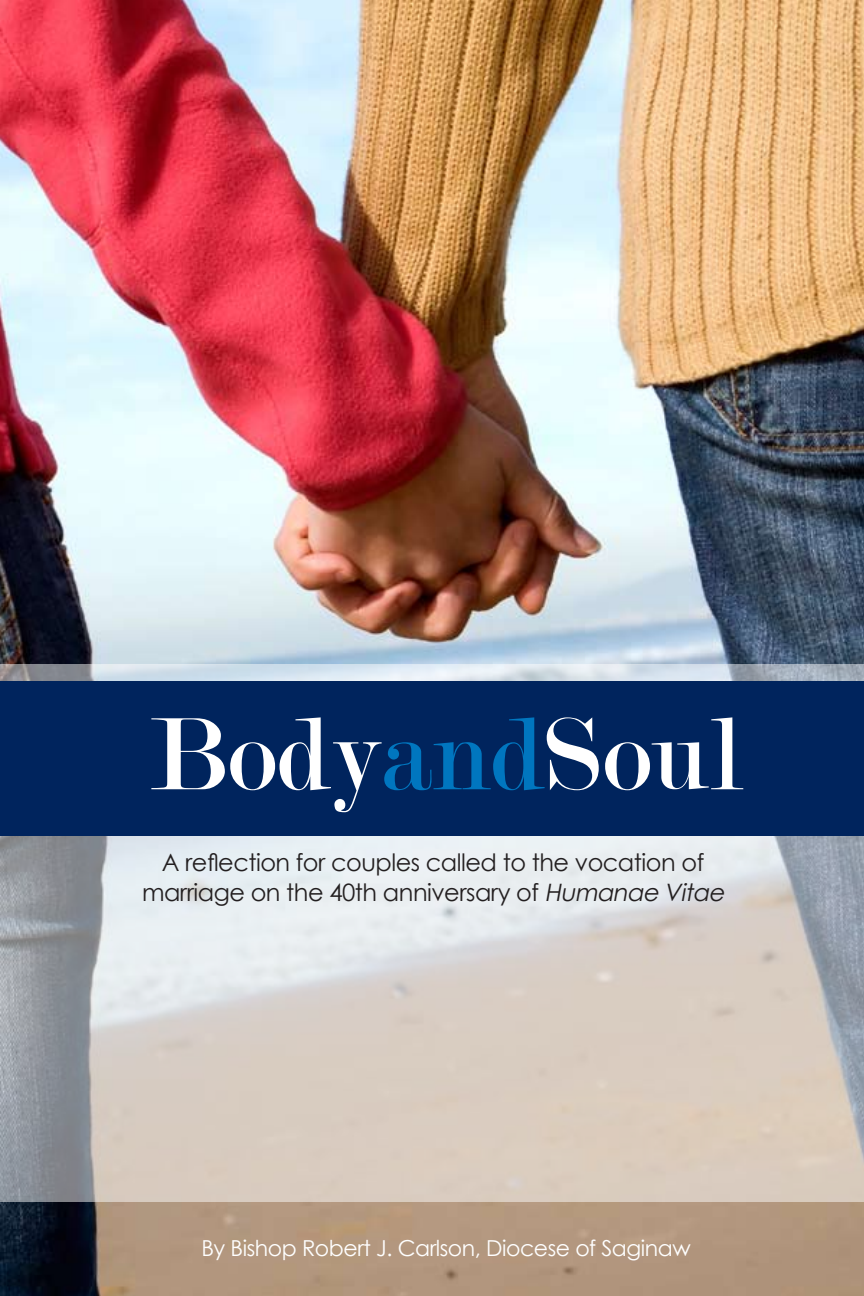
<style>
.page{position:relative;width:864px;height:1296px;background:#fff}
.page>*{position:absolute;margin:0;border:0;box-sizing:border-box;transform-origin:0 0}
.t1{font:110px "Modern";color:#fff}
.t2{font:24px/30px "Century Gothic";letter-spacing:-.02em;color:#231f20;text-align:center}
.t3{font:22px "Century Gothic";letter-spacing:-.02em;color:#fff}
.s1{color:#0076bf}
.s2{font-style:italic}
</style>
<div class="page">
<img style="left:0;top:0;width:864px;height:1296px">
<svg style="left:0;top:664px;width:864px;height:538px;background:#d0ccc8"></svg>
<div style="left:0;top:681px;width:864px;height:155px;background:#00245d"></div>
<h1 class="t1" style="left:149px;top:700px;width:596px">Body<span class="s1">and</span>Soul</h1>
<p class="t2" style="left:142px;top:847px;width:588px">A reflection for couples called to the vocation of marriage on the 40th anniversary of <span class="s2">Humanae Vitae</span></p>
<p class="t3" style="left:201px;top:1234px;width:491px">By Bishop Robert J. Carlson, Diocese of Saginaw</p>
</div>
